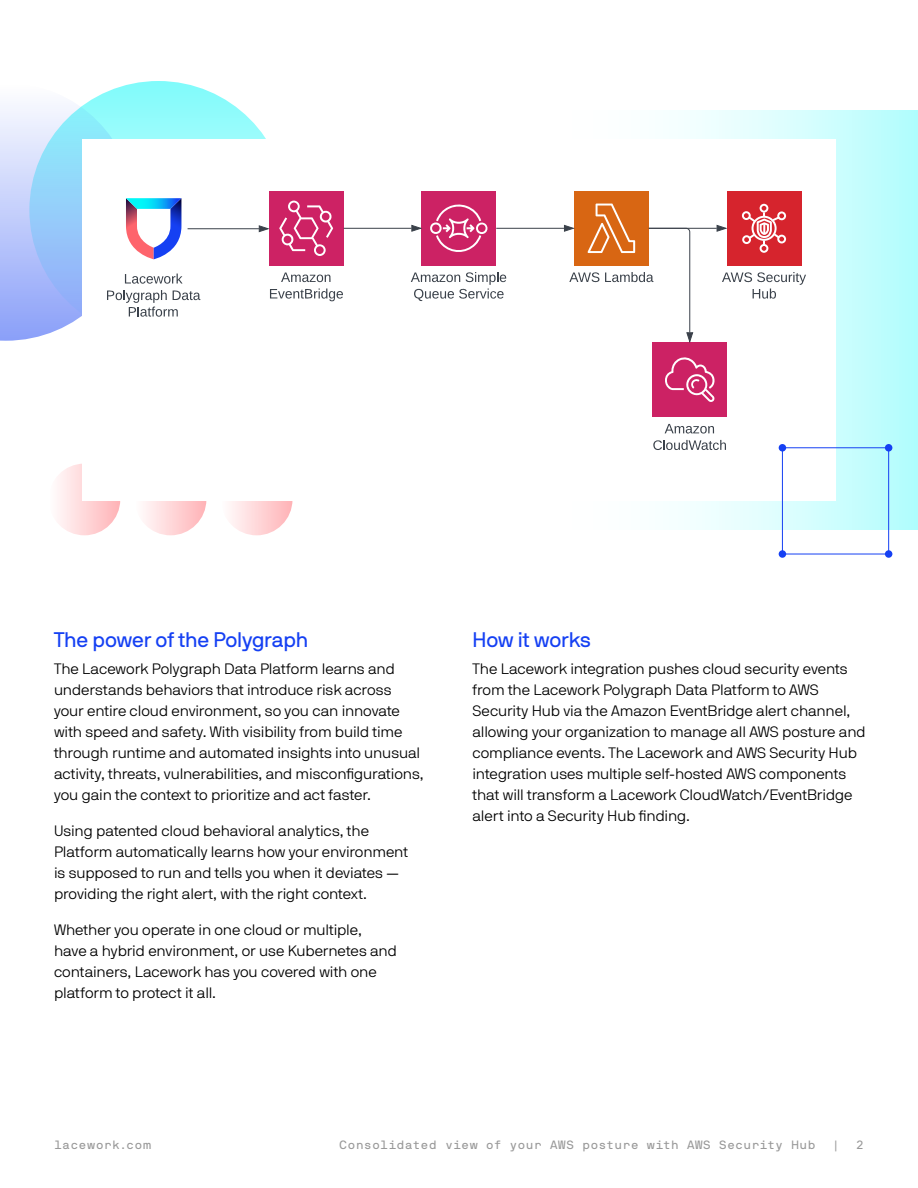
<style>
.page{position:relative;width:918px;height:1188px;background:#fff}
.page>*{position:absolute;margin:0;border:0;box-sizing:border-box;transform-origin:0 0}
.t1{font:21px "NB International Pro Reg";letter-spacing:-.005em;color:#1540f3}
.Body{font:15px/21px "NB International Pro Lig";letter-spacing:-.005em;color:#000}
.t2{font:12px "NB International Pro Mono";color:#999}
</style>
<div class="page">
<svg style="left:29px;top:81px;width:258px;height:258px;background:#95fbfb"></svg>
<div style="left:48px;top:464px;width:72px;height:71px;background:linear-gradient(to right,#fff,#ffb4b8);border-radius:50%"></div>
<div style="left:135px;top:464px;width:71px;height:71px;background:linear-gradient(to right,#fffefe,#ffb3b7);border-radius:50%"></div>
<div style="left:221px;top:464px;width:71px;height:71px;background:linear-gradient(to right,#fffefe,#ffb3b7);border-radius:50%"></div>
<div style="left:519px;top:111px;width:399px;height:419px;background:linear-gradient(to right,#fff,#befdfd)"></div>
<div style="left:82px;top:140px;width:754px;height:361px;background:#fff"></div>
<svg style="left:653px;top:424px;width:73px;height:26px"></svg>
<div style="left:653px;top:343px;width:74px;height:74px;background:#cc2264"></div>
<svg style="left:665px;top:357px;width:50px;height:45px"></svg>
<svg style="left:722px;top:272px;width:84px;height:27px"></svg>
<div style="left:727px;top:191px;width:74px;height:74px;background:#d6242d"></div>
<svg style="left:741px;top:203px;width:46px;height:50px"></svg>
<div style="left:574px;top:191px;width:75px;height:74px;background:#d86613"></div>
<svg style="left:411px;top:272px;width:95px;height:30px"></svg>
<div style="left:422px;top:191px;width:74px;height:74px;background:#cc2264"></div>
<svg style="left:430px;top:204px;width:58px;height:48px"></svg>
<svg style="left:281px;top:273px;width:50px;height:9px"></svg>
<svg style="left:270px;top:288px;width:73px;height:14px"></svg>
<div style="left:269px;top:191px;width:74px;height:74px;background:#cd2264"></div>
<svg style="left:279px;top:200px;width:54px;height:56px"></svg>
<hr style="left:188px;top:228px;width:71px;height:1px;background:#3a414a">
<svg style="left:259px;top:225px;width:10px;height:7px"></svg>
<hr style="left:344px;top:228px;width:68px;height:1px;background:#3a414a">
<svg style="left:411px;top:225px;width:10px;height:7px"></svg>
<hr style="left:496px;top:228px;width:68px;height:1px;background:#3a414a">
<svg style="left:564px;top:203px;width:129px;height:139px"></svg>
<hr style="left:649px;top:228px;width:68px;height:1px;background:#3a414a">
<svg style="left:716px;top:225px;width:11px;height:7px"></svg>
<svg style="left:0;top:83px;width:200px;height:258px"></svg>
<hr style="left:888px;top:448px;width:1px;height:106px;background:#1540f3">
<div style="left:885px;top:444px;width:7px;height:8px;background:#1540f3;border-radius:50%"></div>
<hr style="left:782px;top:554px;width:107px;height:1px;background:#1540f3">
<div style="left:885px;top:550px;width:7px;height:8px;background:#1540f3;border-radius:50%"></div>
<hr style="left:782px;top:448px;width:1px;height:106px;background:#1540f3">
<div style="left:779px;top:550px;width:7px;height:8px;background:#1540f3;border-radius:50%"></div>
<hr style="left:782px;top:447px;width:107px;height:1px;background:#1540f3">
<div style="left:779px;top:444px;width:7px;height:8px;background:#1540f3;border-radius:50%"></div>
<h1 class="t1" style="left:54px;top:627px;width:256px">The power of the Polygraph</h1>
<p class="Body" style="left:54px;top:658px;width:371px">The Lacework Polygraph Data Platform learns and understands behaviors that introduce risk across your entire cloud environment, so you can innovate with speed and safety. With visibility from build time through runtime and automated insights into unusual activity, threats, vulnerabilities, and misconfigurations, you gain the context to prioritize and act faster.</p>
<p class="Body" style="left:54px;top:820px;width:356px">Using patented cloud behavioral analytics, the Platform automatically learns how your environment is supposed to run and tells you when it deviates — providing the right alert, with the right context.</p>
<p class="Body" style="left:54px;top:919px;width:344px">Whether you operate in one cloud or multiple, have a hybrid environment, or use Kubernetes and containers, Lacework has you covered with one platform to protect it all.</p>
<h1 class="t1" style="left:472px;top:627px;width:120px">How it works</h1>
<p class="Body" style="left:472px;top:658px;width:395px">The Lacework integration pushes cloud security events from the Lacework Polygraph Data Platform to AWS Security Hub via the Amazon EventBridge alert channel, allowing your organization to manage all AWS posture and compliance events. The Lacework and AWS Security Hub integration uses multiple self-hosted AWS components that will transform a Lacework CloudWatch/EventBridge alert into a Security Hub finding.</p>
<p class="t2" style="left:54px;top:1138px;width:99px">lacework.com</p>
<p class="t2" style="left:339px;top:1138px;width:478px">Consolidated view of your AWS posture with AWS Security Hub</p>
<p class="t2" style="left:832px;top:1138px;width:10px">|</p>
<p class="t2" style="left:856px;top:1138px;width:10px">2</p>
</div>
